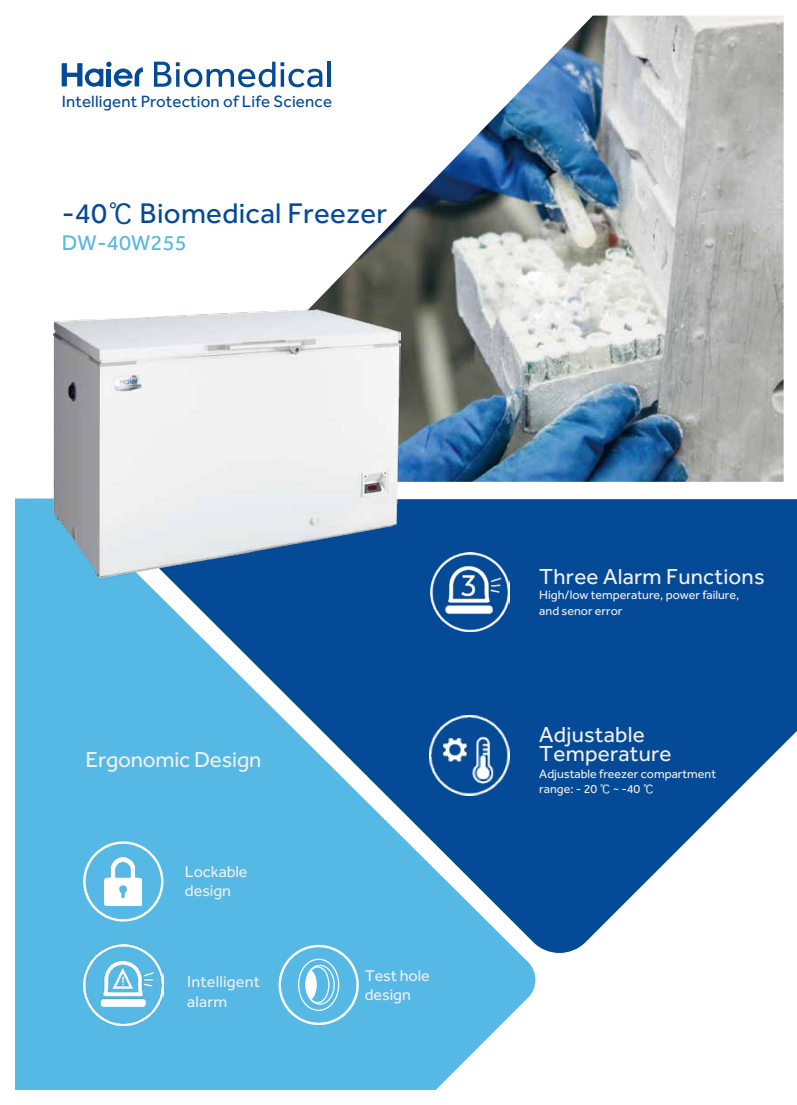
<style>
.page{position:relative;width:797px;height:1105px;background:#fff}
.page>*{position:absolute;margin:0;border:0;box-sizing:border-box;transform-origin:0 0}
.t1{font:29.38px "Effra";letter-spacing:.01em;color:#044a96}
.t2{font:22.5px/19.5px "Effra";letter-spacing:.01em;color:#efefef}
.t3{font:22.5px "Effra";letter-spacing:-.01em;color:#efefef}
.t4{font:21.88px "Effra";letter-spacing:.01em;color:#56b8e4}
.t5{font:16.88px "Effra";letter-spacing:.01em;color:#044a96}
.t6{font:16.25px/19.5px "Effra";letter-spacing:-.005em;color:#efefef}
.t7{font:12.5px/15px "Effra";color:#efefef}
.s1{font-family:"FZLTHJW GB1 0";font-size:26.25px}
.s2{font-family:"FZLTHJW GB1 0";font-size:11.25px}
</style>
<div class="page">
<img style="left:153px;top:16px;width:630px;height:466px">
<svg style="left:154px;top:62px;width:168px;height:25px"></svg>
<hr style="left:327px;top:62px;width:4px;height:25px;background:#044a96">
<svg style="left:62px;top:62px;width:81px;height:25px"></svg>
<div style="left:16px;top:498px;width:520px;height:591px;background:#56b8e4"></div>
<svg style="left:102px;top:499px;width:695px;height:454px;background:#3b81ba"></svg>
<img style="left:54px;top:309px;width:346px;height:268px">
<svg style="left:83px;top:841px;width:80px;height:80px;background:#6dc1e7"></svg>
<img style="left:105px;top:857px;width:37px;height:48px">
<img style="left:83px;top:945px;width:80px;height:80px">
<svg style="left:278px;top:945px;width:81px;height:80px;background:#74c4e8"></svg>
<img style="left:429px;top:716px;width:80px;height:80px">
<img style="left:431px;top:552px;width:78px;height:79px">
<h3 class="t5" style="left:62px;top:91px;width:272px">Intelligent Protection of Life Science</h3>
<h1 class="t1" style="left:62px;top:196px;width:327px">-40<span class="s1">℃</span> Biomedical Freezer</h1>
<h3 class="t4" style="left:62px;top:230px;width:127px">DW-40W255</h3>
<h2 class="t3" style="left:86px;top:746px;width:177px">Ergonomic Design</h2>
<h3 class="t6" style="left:185px;top:861px;width:64px">Lockable design</h3>
<h3 class="t6" style="left:187px;top:972px;width:74px">Intelligent alarm</h3>
<h3 class="t6" style="left:365px;top:965px;width:67px">Test hole design</h3>
<h2 class="t2" style="left:539px;top:566px;width:227px">Three Alarm Functions</h2>
<p class="t7" style="left:539px;top:588px;width:201px">High/low temperature, power failure, and senor error</p>
<h2 class="t2" style="left:539px;top:724px;width:134px">Adjustable<br>Temperature</h2>
<p class="t7" style="left:539px;top:766px;width:178px">Adjustable freezer compartment range: - 20 <span class="s2">℃</span> ~ -40 <span class="s2">℃</span></p>
</div>
